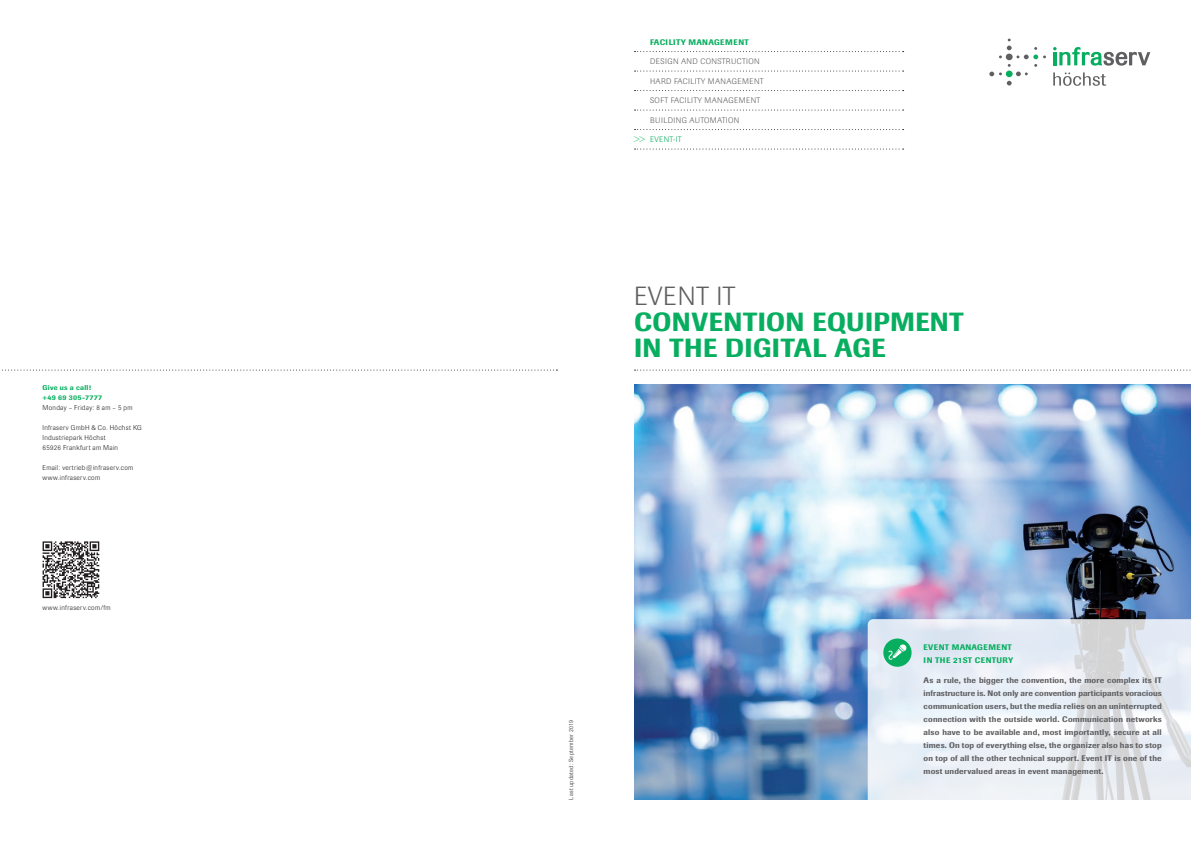
<style>
.page{position:relative;width:1191px;height:842px;background:#fff}
.page>*{position:absolute;margin:0;border:0;box-sizing:border-box;transform-origin:0 0}
.t1{font:500 26px/26px "Imago";letter-spacing:.015em;color:#08ae60}
.t2{font:300 26px "Imago";letter-spacing:.04em;color:#5f5f62}
.t3{font:500 8px/13px "Imago";letter-spacing:.02em;color:#5f5f62;text-align:justify}
.t4{font:300 8px "Imago";letter-spacing:.05em;color:#5f5f62}
.t5{font:500 8px/13px "Imago";letter-spacing:.03em;color:#08ae60}
.t6{font:300 8px "Imago";letter-spacing:.05em;color:#08ae60}
.t7{font:300 7px/10px "Imago";letter-spacing:.04em;color:#231f20}
.t8{font:500 7px/10px "Imago";letter-spacing:.04em;color:#08ae60}
.t9{font:300 6px "Imago";letter-spacing:.045em;color:#231f20}
</style>
<div class="page">
<img style="left:634px;top:384px;width:557px;height:415px">
<svg style="left:2px;top:370px;width:555px;height:1px"></svg>
<svg style="left:1053px;top:47px;width:97px;height:19px"></svg>
<svg style="left:1053px;top:72px;width:53px;height:14px"></svg>
<svg style="left:989px;top:39px;width:57px;height:46px"></svg>
<svg style="left:634px;top:51px;width:269px;height:1px"></svg>
<svg style="left:634px;top:71px;width:269px;height:1px"></svg>
<svg style="left:634px;top:90px;width:269px;height:1px"></svg>
<svg style="left:634px;top:110px;width:269px;height:1px"></svg>
<svg style="left:634px;top:129px;width:269px;height:1px"></svg>
<svg style="left:634px;top:149px;width:269px;height:1px"></svg>
<svg style="left:634px;top:370px;width:557px;height:1px"></svg>
<svg style="left:867px;top:619px;width:324px;height:181px;fill:#e7eef5"></svg>
<div style="left:883px;top:638px;width:28px;height:29px;background:#08ae60;border-radius:50%"></div>
<svg style="left:888px;top:644px;width:18px;height:16px"></svg>
<svg style="left:43px;top:541px;width:56px;height:57px"></svg>
<p class="t8" style="left:43px;top:382px;width:61px">Give us a call! +49 69 305-7777</p>
<p class="t7" style="left:43px;top:403px;width:92px">Monday – Friday: 8 am – 5 pm</p>
<p class="t7" style="left:43px;top:423px;width:101px">Infraserv GmbH &amp; Co. Höchst KG<br>Industriepark Höchst<br>65926 Frankfurt am Main</p>
<p class="t7" style="left:43px;top:463px;width:92px">Email: vertrieb@infraserv.com www.infraserv.com</p>
<p class="t7" style="left:43px;top:603px;width:70px">www.infraserv.com/fm</p>
<p class="t5" style="left:650px;top:36px;width:100px">FACILITY MANAGEMENT</p>
<p class="t4" style="left:650px;top:57px;width:111px">DESIGN AND CONSTRUCTION</p>
<p class="t4" style="left:650px;top:76px;width:115px">HARD FACILITY MANAGEMENT</p>
<p class="t4" style="left:650px;top:96px;width:112px">SOFT FACILITY MANAGEMENT</p>
<p class="t4" style="left:650px;top:115px;width:91px">BUILDING AUTOMATION</p>
<p class="t6" style="left:634px;top:135px;width:49px">&gt;&gt; EVENT-IT</p>
<h1 class="t2" style="left:634px;top:282px;width:103px">EVENT IT</h1>
<h1 class="t1" style="left:634px;top:309px;width:331px">CONVENTION EQUIPMENT<br>IN THE DIGITAL AGE</h1>
<p class="t9" style="left:568px;top:799px;width:81px;rotate:-90deg">Last updated: September 2019</p>
<p class="t5" style="left:923px;top:640px;width:91px">EVENT MANAGEMENT<br>IN THE 21ST CENTURY</p>
<p class="t3" style="left:923px;top:673px;width:240px">As a rule, the bigger the convention, the more complex its IT infrastructure is. Not only are convention participants voracious communication users, but the media relies on an uninterrupted connection with the outside world. Communication networks also have to be available and, most importantly, secure at all times. On top of everything else, the organizer also has to stop on top of all the other technical support. Event IT is one of the most undervalued areas in event management.</p>
</div>
